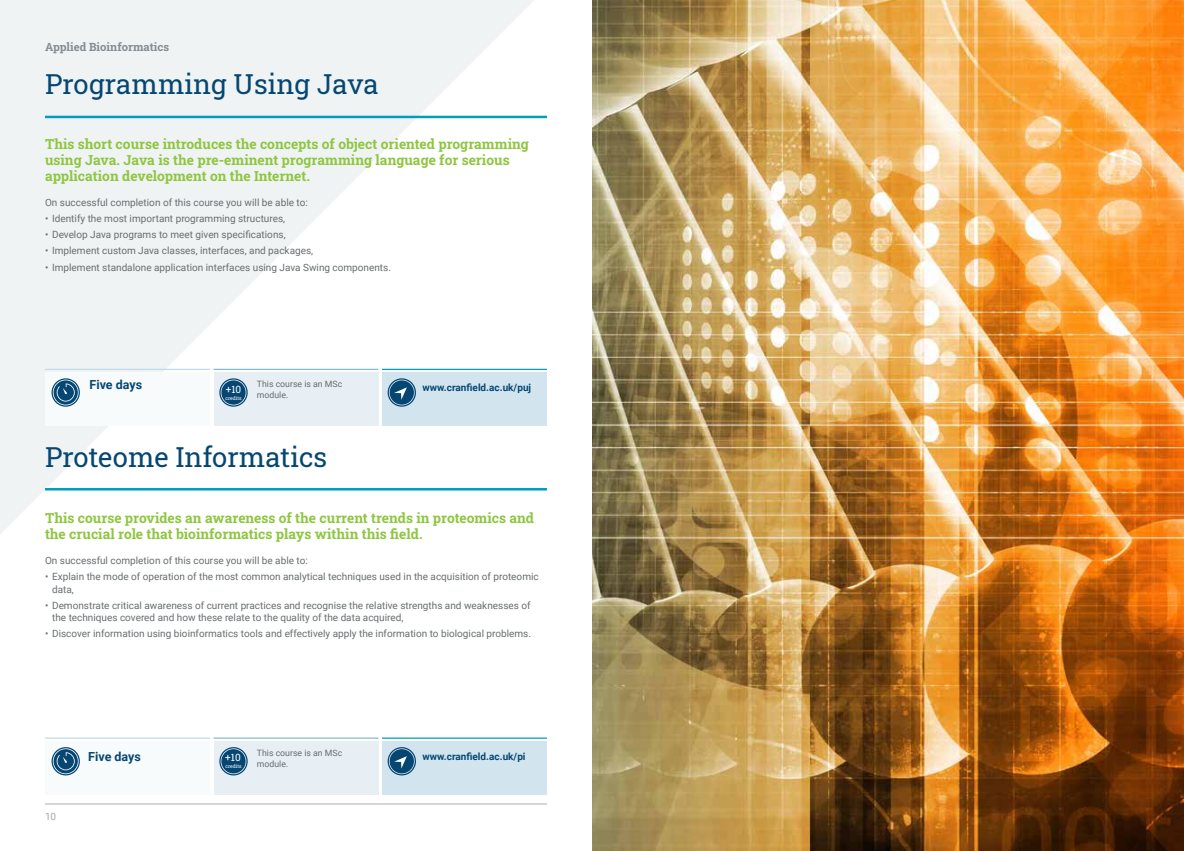
<style>
.page{position:relative;width:1184px;height:851px;background:#fff}
.page>*{position:absolute;margin:0;border:0;box-sizing:border-box;transform-origin:0 0}
.t1{font:27.5px "Roboto Slab";color:#054772}
.t2{font:700 13.75px/16.2px "Roboto Slab";color:#8dc63f}
.t3{font:700 12.5px "Roboto";color:#054772}
.t4{font:700 11.25px "Roboto Slab";color:#828c93}
.t5{font:10px/12.5px "Roboto";color:#686d6f}
.t6{font:700 10px "Roboto";color:#054772}
.t7{font:10px "Roboto Slab";color:#fff}
.t8{font:10px "Roboto";color:#a3a8aa}
.t9{font:8.75px/10.5px "Roboto";color:#686d6f}
.t10{font:5px "Roboto Slab";color:#fff}
</style>
<div class="page">
<svg style="left:0;top:0;width:547px;height:805px"></svg>
<div style="left:382px;top:741px;width:165px;height:53px;background:#d2e4ee"></div>
<div style="left:390px;top:749px;width:24px;height:24px;background:#054772;border-radius:50%"></div>
<div style="left:387px;top:747px;width:29px;height:28px;border:1px solid #054772;border-radius:50%"></div>
<svg style="left:394px;top:756px;width:13px;height:12px"></svg>
<hr style="left:382px;top:737px;width:165px;height:1px;background:#009dc3">
<div style="left:45px;top:741px;width:165px;height:53px;background:#f8fbfc"></div>
<svg style="left:54px;top:749px;width:24px;height:24px"></svg>
<div style="left:52px;top:747px;width:28px;height:28px;border:1px solid #054772;border-radius:50%"></div>
<svg style="left:57px;top:752px;width:18px;height:18px"></svg>
<hr style="left:45px;top:737px;width:165px;height:1px;background:#bed9e8">
<div style="left:213px;top:741px;width:165px;height:53px;background:#e7eff5"></div>
<div style="left:221px;top:749px;width:25px;height:24px;background:#054772;border-radius:50%"></div>
<div style="left:219px;top:747px;width:29px;height:28px;border:1px solid #054772;border-radius:50%"></div>
<hr style="left:213px;top:737px;width:165px;height:1px;background:#81bcd6">
<div style="left:382px;top:372px;width:165px;height:53px;background:#d2e4ee"></div>
<div style="left:390px;top:380px;width:24px;height:24px;background:#054772;border-radius:50%"></div>
<div style="left:387px;top:378px;width:29px;height:28px;border:1px solid #054772;border-radius:50%"></div>
<svg style="left:394px;top:387px;width:13px;height:13px"></svg>
<hr style="left:382px;top:369px;width:165px;height:1px;background:#009dc3">
<div style="left:45px;top:372px;width:165px;height:53px;background:#f8fbfc"></div>
<svg style="left:54px;top:380px;width:24px;height:24px"></svg>
<div style="left:52px;top:378px;width:28px;height:28px;border:1px solid #054772;border-radius:50%"></div>
<svg style="left:57px;top:383px;width:18px;height:18px"></svg>
<hr style="left:45px;top:369px;width:165px;height:1px;background:#bed9e8">
<div style="left:213px;top:372px;width:165px;height:53px;background:#e7eff5"></div>
<div style="left:221px;top:380px;width:25px;height:24px;background:#054772;border-radius:50%"></div>
<div style="left:219px;top:378px;width:29px;height:28px;border:1px solid #054772;border-radius:50%"></div>
<hr style="left:213px;top:369px;width:165px;height:1px;background:#81bcd6">
<hr style="left:45px;top:116px;width:502px;height:2px;background:#009dc3">
<hr style="left:45px;top:488px;width:502px;height:2px;background:#009dc3">
<img style="left:592px;top:0;width:591px;height:850px">
<hr style="left:45px;top:803px;width:502px;height:1px;background:#aaafb0">
<p class="t4" style="left:45px;top:39px;width:126px">Applied Bioinformatics</p>
<h1 class="t1" style="left:45px;top:66px;width:335px">Programming Using Java</h1>
<h2 class="t2" style="left:45px;top:135px;width:485px">This short course introduces the concepts of object oriented programming using Java. Java is the pre-eminent programming language for serious application development on the Internet.</h2>
<p class="t5" style="left:45px;top:196px;width:264px">On successful completion of this course you will be able to:</p>
<p class="t5" style="left:45px;top:212px;width:242px">• Identify the most important programming structures,</p>
<p class="t5" style="left:45px;top:228px;width:242px">• Develop Java programs to meet given specifications,</p>
<p class="t5" style="left:45px;top:244px;width:270px">• Implement custom Java classes, interfaces, and packages,</p>
<p class="t5" style="left:45px;top:260px;width:347px">• Implement standalone application interfaces using Java Swing components.</p>
<p class="t3" style="left:89px;top:376px;width:54px">Five days</p>
<p class="t9" style="left:257px;top:378px;width:87px">This course is an MSc module.</p>
<p class="t7" style="left:226px;top:382px;width:17px">+10</p>
<p class="t6" style="left:422px;top:381px;width:110px">www.cranfield.ac.uk/puj</p>
<p class="t10" style="left:225px;top:394px;width:18px">credits</p>
<h1 class="t1" style="left:45px;top:438px;width:284px">Proteome Informatics</h1>
<h2 class="t2" style="left:45px;top:509px;width:490px">This course provides an awareness of the current trends in proteomics and the crucial role that bioinformatics plays within this field.</h2>
<p class="t5" style="left:45px;top:553px;width:264px">On successful completion of this course you will be able to:</p>
<p class="t5" style="left:52px;top:570px;width:488px;text-indent:-7px">• Explain the mode of operation of the most common analytical techniques used in the acquisition of proteomic data,</p>
<p class="t5" style="left:52px;top:598px;width:480px;text-indent:-7px">• Demonstrate critical awareness of current practices and recognise the relative strengths and weaknesses of the techniques covered and how these relate to the quality of the data acquired,</p>
<p class="t5" style="left:45px;top:627px;width:487px">• Discover information using bioinformatics tools and effectively apply the information to biological problems.</p>
<p class="t8" style="left:45px;top:809px;width:13px">10</p>
<p class="t9" style="left:257px;top:747px;width:87px">This course is an MSc module.</p>
<p class="t3" style="left:88px;top:748px;width:54px">Five days</p>
<p class="t7" style="left:225px;top:750px;width:17px">+10</p>
<p class="t6" style="left:422px;top:749px;width:105px">www.cranfield.ac.uk/pi</p>
<p class="t10" style="left:225px;top:763px;width:18px">credits</p>
</div>
